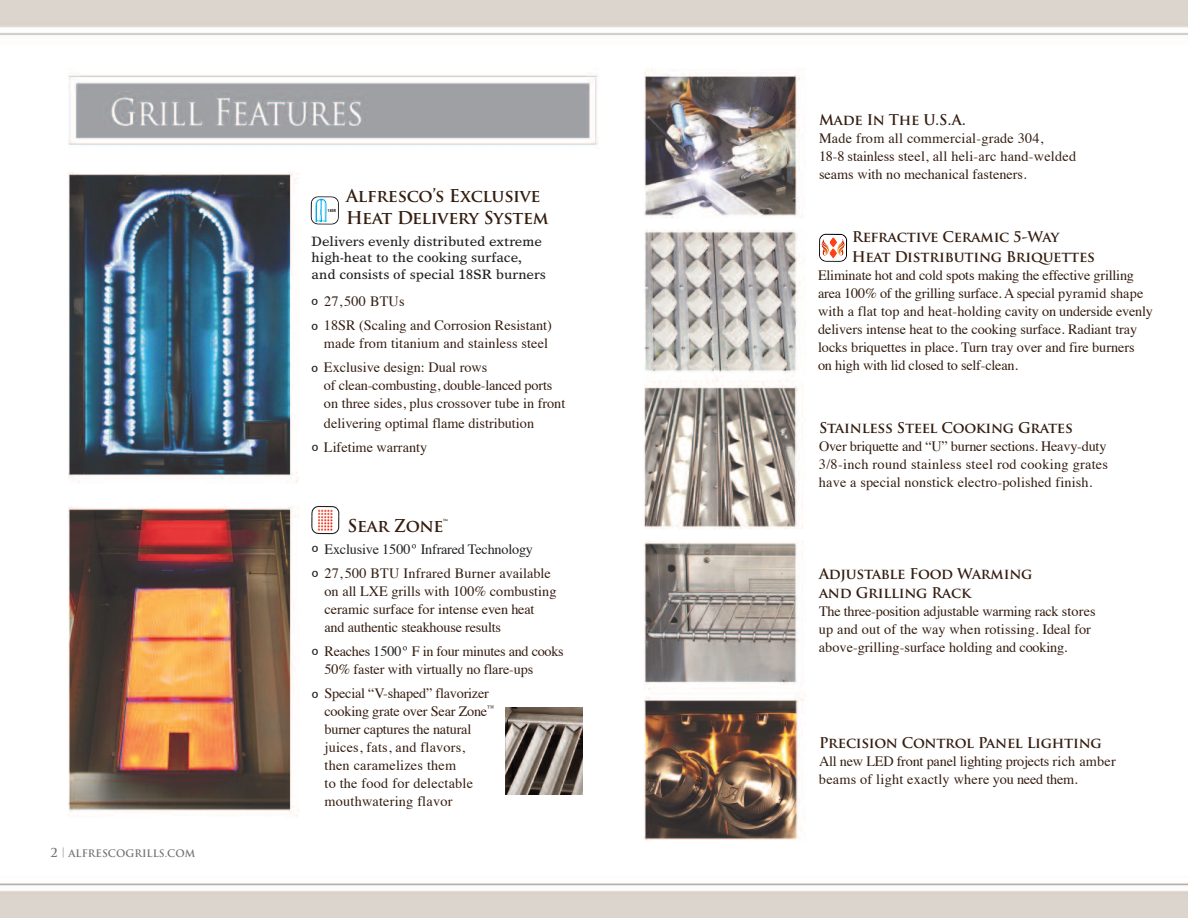
<style>
.page{position:relative;width:1188px;height:918px;background:#fff}
.page>*{position:absolute;margin:0;border:0;box-sizing:border-box;transform-origin:0 0}
.t1{font:18px/24.6px "Helvetica";color:#231f20}
.t2{font:700 17.25px/22.5px "Trajan Pro";letter-spacing:-.015em;color:#341d10}
.t3{font:700 14.4px/19.5px "Trajan Pro";letter-spacing:-.015em;color:#341d10}
.t4{font:14.25px/18px "Times";color:#341d10}
.t5{font:14.25px "Times";letter-spacing:-.015em;color:#231f20}
.t6{font:13.5px/16.2px "Times Europa";color:#231f20}
.t7{font:700 10.2px "Trajan Pro";color:#737474}
.t8{font:700 10.2px "Trajan Pro";color:#8f939a}
.t9{font:700 4.5px "Myriad Pro";color:#231f20;scale:.83 1}
.s1{font-size:12px}
.s2{color:#231f20}
</style>
<div class="page">
<img style="left:0;top:0;width:1188px;height:918px">
<div style="left:814px;top:228px;width:38px;height:38px;background:#fff"></div>
<svg style="left:819px;top:234px;width:28px;height:28px"></svg>
<img style="left:506px;top:708px;width:76px;height:86px">
<div style="left:305px;top:502px;width:38px;height:36px;background:#fff"></div>
<svg style="left:311px;top:506px;width:28px;height:29px"></svg>
<div style="left:305px;top:194px;width:38px;height:36px;background:#fff"></div>
<svg style="left:311px;top:196px;width:28px;height:29px"></svg>
<p class="t8" style="left:61px;top:846px;width:7px">|</p>
<p class="t7" style="left:50px;top:848px;width:146px"><span class="s1">2</span> ALFRESCOGRILLS.COM</p>
<p class="t9" style="left:328px;top:209px;width:12px">18SR</p>
<p class="t2" style="left:346px;top:184px;width:204px">Alfresco’s Exclusive<br>Heat Delivery System</p>
<p class="t6" style="left:312px;top:235px;width:236px">Delivers evenly distributed extreme high-heat to the cooking surface, and consists of special 18SR burners</p>
<p class="t4" style="left:324px;top:291px;width:229px;line-height:24px">27,500 BTUs<br>18SR (Scaling and Corrosion Resistant)</p>
<p class="t4" style="left:324px;top:333px;width:226px;line-height:24px">made from titanium and stainless steel<br>Exclusive design: Dual rows</p>
<p class="t4" style="left:324px;top:378px;width:243px">of clean-combusting, double-lanced ports on three sides, plus crossover tube in front</p>
<p class="t4" style="left:324px;top:412px;width:212px;line-height:24px">delivering optimal flame distribution<br>Lifetime warranty</p>
<p class="t1" style="left:312px;top:295px;width:8px">º º</p>
<p class="t1" style="left:312px;top:361px;width:8px">º</p>
<p class="t1" style="left:312px;top:440px;width:8px">º</p>
<p class="t2" style="left:348px;top:515px;width:102px">Sear Zone™</p>
<p class="t5" style="left:325px;top:543px;width:210px">Exclusive 1500º Infrared Technology</p>
<p class="t4" style="left:325px;top:565px;width:233px">27,500 BTU Infrared Burner available on all LXE grills with 100% combusting ceramic surface for intense even heat and authentic steakhouse results</p>
<p class="t4" style="left:325px;top:643px;width:241px">Reaches <span class="s2">1500º</span> F in four minutes and cooks<br>50% faster with virtually no flare-ups</p>
<p class="t4" style="left:325px;top:685px;width:172px">Special “V-shaped” flavorizer cooking grate over Sear Zone<sup>™ </sup>burner captures the natural juices, fats, and flavors,<br>then caramelizes them<br>to the food for delectable mouthwatering flavor</p>
<p class="t1" style="left:312px;top:542px;width:8px;line-height:25px">º º</p>
<p class="t1" style="left:312px;top:645px;width:8px">º</p>
<p class="t1" style="left:312px;top:687px;width:8px">º</p>
<p class="t3" style="left:819px;top:111px;width:148px">Made In The U.S.A.</p>
<p class="t4" style="left:819px;top:131px;width:259px">Made from all commercial-grade 304,<br>18-8 stainless steel, all heli-arc hand-welded seams with no mechanical fasteners.</p>
<p class="t3" style="left:852px;top:228px;width:245px">Refractive Ceramic 5-Way<br>Heat Distributing Briquettes</p>
<p class="t4" style="left:818px;top:267px;width:336px">Eliminate hot and cold spots making the effective grilling area 100% of the grilling surface. A special pyramid shape with a flat top and heat-holding cavity on underside evenly delivers intense heat to the cooking surface. Radiant tray locks briquettes in place. Turn tray over and fire burners<br>on high with lid closed to self-clean.</p>
<p class="t3" style="left:819px;top:418px;width:255px">Stainless Steel Cooking Grates</p>
<p class="t4" style="left:819px;top:438px;width:291px;text-align:justify">Over briquette and “U” burner sections. Heavy-duty 3/8-inch round stainless steel rod cooking grates have a special nonstick electro-polished finish.</p>
<p class="t3" style="left:819px;top:564px;width:215px">Adjustable Food Warming and Grilling Rack</p>
<p class="t4" style="left:819px;top:604px;width:278px">The three-position adjustable warming rack stores up and out of the way when rotissing. Ideal for above-grilling-surface holding and cooking.</p>
<p class="t3" style="left:819px;top:733px;width:284px">Precision Control Panel Lighting</p>
<p class="t4" style="left:819px;top:754px;width:298px">All new LED front panel lighting projects rich amber beams of light exactly where you need them.</p>
</div>
